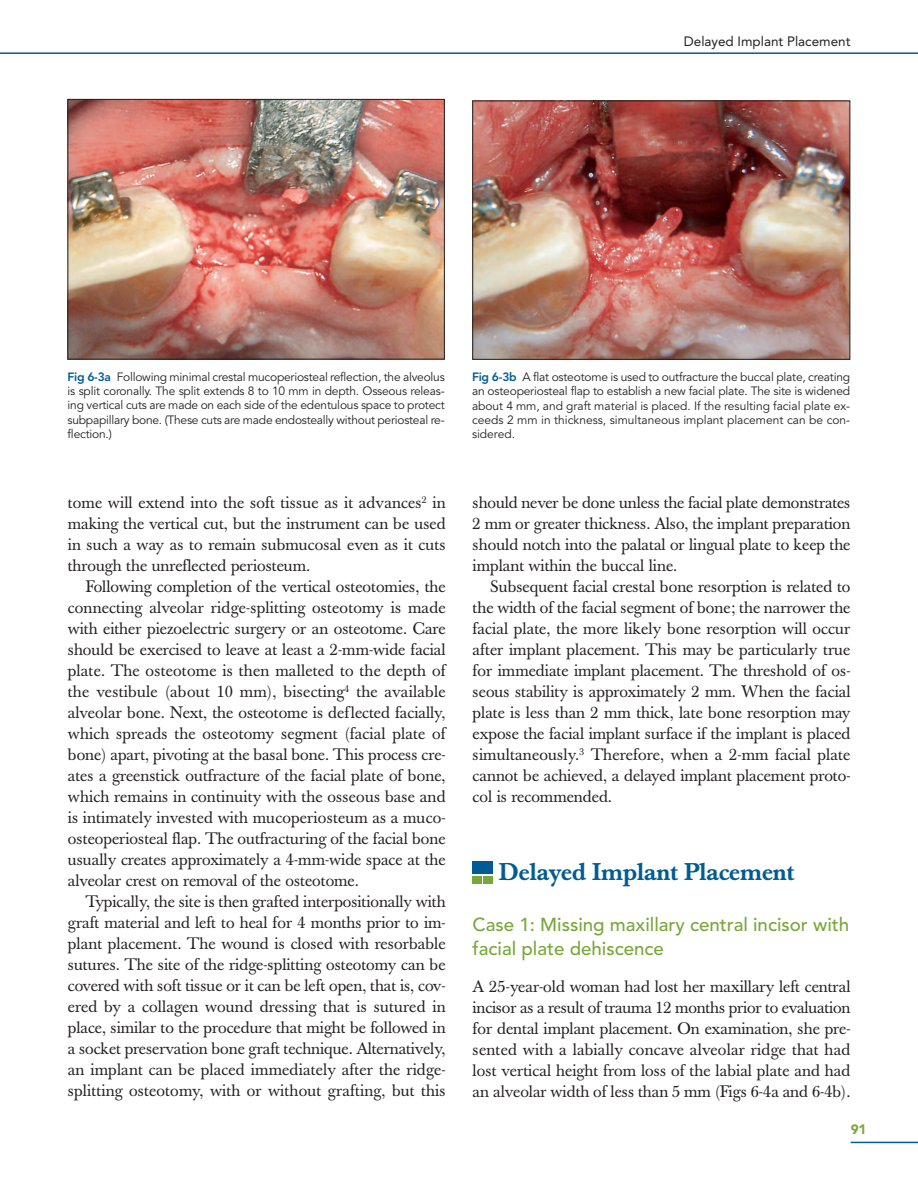
<style>
.page{position:relative;width:918px;height:1188px;background:#fff}
.page>*{position:absolute;margin:0;border:0;box-sizing:border-box;transform-origin:0 0}
.t1{font:500 24px "Baskerville";color:#005c91}
.t2{font:500 18.75px/24px "Avenir";color:#79a73a}
.t3{font:16.5px/21px "Baskerville";color:#231f20;text-align:justify}
.t4{font:13.5px "Avenir";color:#231f20}
.t5{font:900 13.5px "Avenir";color:#79a73a}
.t6{font:12px/14.2px "Avenir";letter-spacing:-.015em;color:#231f20;text-align:justify}
.s1{font-weight:800;color:#005c91}
</style>
<div class="page">
<hr style="left:851px;top:1142px;width:67px;height:1px;background:#005c91">
<div style="left:484px;top:876px;width:9px;height:7px;background:#79a73a"></div>
<div style="left:473px;top:861px;width:20px;height:13px;background:#005c91"></div>
<div style="left:473px;top:876px;width:9px;height:7px;background:#79a73a"></div>
<hr style="left:0;top:52px;width:918px;height:2px;background:#005c91">
<img style="left:70px;top:101px;width:373px;height:257px">
<div style="left:68px;top:99px;width:377px;height:261px;border:1px solid #231f20"></div>
<img style="left:474px;top:103px;width:374px;height:255px">
<div style="left:472px;top:101px;width:378px;height:259px;border:1px solid #231f20"></div>
<p class="t4" style="left:684px;top:36px;width:168px">Delayed Implant Placement</p>
<p class="t6" style="left:68px;top:371px;width:379px"><span class="s1">Fig 6-3a</span> Following minimal crestal mucoperiosteal reflection, the alveolus is split coronally. The split extends 8 to 10 mm in depth. Osseous releas&shy;ing vertical cuts are made on each side of the edentulous space to protect subpapillary bone. (These cuts are made endosteally without periosteal re&shy;flection.)</p>
<p class="t6" style="left:472px;top:371px;width:380px"><span class="s1">Fig 6-3b</span> A flat osteotome is used to outfracture the buccal plate, creating an osteoperiosteal flap to establish a new facial plate. The site is widened about 4 mm, and graft material is placed. If the resulting facial plate ex&shy;ceeds 2 mm in thickness, simultaneous implant placement can be con&shy;sidered.</p>
<p class="t3" style="left:68px;top:494px;width:379px">tome will extend into the soft tissue as it advances<sup>2</sup> in making the vertical cut, but the instrument can be used in such a way as to remain submucosal even as it cuts through the unreflected periosteum.</p>
<p class="t3" style="left:68px;top:578px;width:379px;text-indent:18px">Following completion of the vertical osteotomies, the connecting alveolar ridge-splitting osteotomy is made with either piezoelectric surgery or an osteotome. Care should be exercised to leave at least a 2-mm-wide facial plate. The osteotome is then malleted to the depth of the vestibule (about 10 mm), bisecting<sup>4</sup> the available alveolar bone. Next, the osteotome is deflected facially, which spreads the osteotomy segment (facial plate of bone) apart, pivoting at the basal bone. This process cre&shy;ates a greenstick outfracture of the facial plate of bone, which remains in continuity with the osseous base and is intimately invested with mucoperiosteum as a muco&shy;osteoperiosteal flap. The outfracturing of the facial bone usually creates approximately a 4-mm-wide space at the alveolar crest on removal of the osteotome.</p>
<p class="t3" style="left:68px;top:893px;width:379px;text-indent:18px">Typically, the site is then grafted interpositionally with graft material and left to heal for 4 months prior to im&shy;plant placement. The wound is closed with resorbable sutures. The site of the ridge-splitting osteotomy can be covered with soft tissue or it can be left open, that is, cov&shy;ered by a collagen wound dressing that is sutured in place, similar to the procedure that might be followed in a socket preservation bone graft technique. Alternatively, an implant can be placed immediately after the ridge&shy;splitting osteotomy, with or without grafting, but this</p>
<p class="t3" style="left:473px;top:494px;width:379px">should never be done unless the facial plate demonstrates 2 mm or greater thickness. Also, the implant preparation should notch into the palatal or lingual plate to keep the implant within the buccal line.</p>
<p class="t3" style="left:473px;top:578px;width:379px;text-indent:18px">Subsequent facial crestal bone resorption is related to the width of the facial segment of bone; the narrower the facial plate, the more likely bone resorption will occur after implant placement. This may be particularly true for immediate implant placement. The threshold of os&shy;seous stability is approximately 2 mm. When the facial plate is less than 2 mm thick, late bone resorption may expose the facial implant surface if the implant is placed simultaneously.<sup>3</sup> Therefore, when a 2-mm facial plate cannot be achieved, a delayed implant placement proto&shy;col is recommended.</p>
<h1 class="t1" style="left:499px;top:864px;width:297px">Delayed Implant Placement</h1>
<p class="t2" style="left:473px;top:915px;width:378px">Case 1: Missing maxillary central incisor with facial plate dehiscence</p>
<p class="t3" style="left:473px;top:978px;width:379px">A 25-year-old woman had lost her maxillary left central incisor as a result of trauma 12 months prior to evaluation for dental implant placement. On examination, she pre&shy;sented with a labially concave alveolar ridge that had lost vertical height from loss of the labial plate and had an alveolar width of less than 5 mm (Figs 6-4a and 6-4b).</p>
<p class="t5" style="left:851px;top:1124px;width:17px">91</p>
</div>
